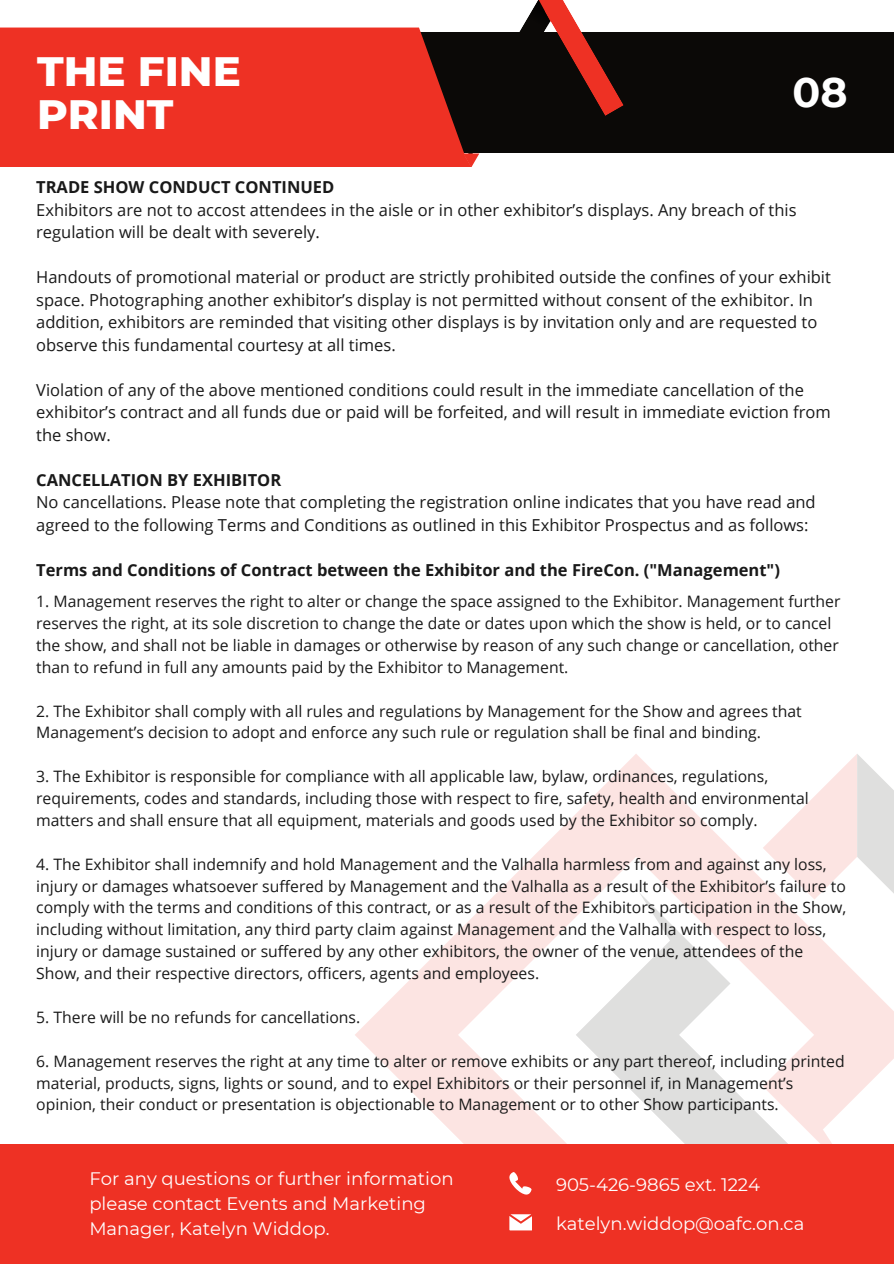
<style>
.page{position:relative;width:894px;height:1264px;background:#fff}
.page>*{position:absolute;margin:0;border:0;box-sizing:border-box;transform-origin:0 0}
.t1{font:800 41.85px/43.8px "Montserrat";color:#fff}
.t2{font:700 41.1px "Montserrat";color:#fff}
.t3{font:18px/24.8px "Montserrat";color:#fff}
.t4{font:16.5px/22.5px "Open Sans";color:#191919}
.t5{font:700 16.5px "Open Sans";color:#191919}
.t6{font:15.75px/21.9px "Open Sans";color:#191919}
</style>
<div class="page">
<div style="left:395px;top:33px;width:498px;height:120px;background:#0b0907"></div>
<svg style="left:0;top:0;width:623px;height:167px"></svg>
<div style="left:0;top:28px;width:465px;height:127px;background:#ee3124"></div>
<svg style="left:355px;top:815px;width:220px;height:329px"></svg>
<svg style="left:575px;top:754px;width:318px;height:390px"></svg>
<div style="left:0;top:1144px;width:893px;height:119px;background:#ee3124"></div>
<svg style="left:509px;top:1214px;width:22px;height:15px"></svg>
<svg style="left:509px;top:1172px;width:22px;height:22px"></svg>
<h1 class="t1" style="left:37px;top:49px;width:205px">THE FINE<br>PRINT</h1>
<p class="t2" style="left:792px;top:67px;width:57px">08</p>
<p class="t5" style="left:36px;top:175px;width:299px">TRADE SHOW CONDUCT CONTINUED</p>
<p class="t4" style="left:36px;top:198px;width:761px">Exhibitors are not to accost attendees in the aisle or in other exhibitor’s displays. Any breach of this regulation will be dealt with severely.</p>
<p class="t4" style="left:36px;top:265px;width:796px">Handouts of promotional material or product are strictly prohibited outside the confines of your exhibit space. Photographing another exhibitor’s display is not permitted without consent of the exhibitor. In addition, exhibitors are reminded that visiting other displays is by invitation only and are requested to observe this fundamental courtesy at all times.</p>
<p class="t4" style="left:36px;top:378px;width:795px">Violation of any of the above mentioned conditions could result in the immediate cancellation of the exhibitor’s contract and all funds due or paid will be forfeited, and will result in immediate eviction from the show.</p>
<p class="t5" style="left:36px;top:468px;width:246px">CANCELLATION BY EXHIBITOR</p>
<p class="t4" style="left:36px;top:490px;width:780px">No cancellations. Please note that completing the registration online indicates that you have read and agreed to the following Terms and Conditions as outlined in this Exhibitor Prospectus and as follows:</p>
<p class="t5" style="left:36px;top:558px;width:745px">Terms and Conditions of Contract between the Exhibitor and the FireCon. ("Management")</p>
<p class="t6" style="left:36px;top:590px;width:805px">1. Management reserves the right to alter or change the space assigned to the Exhibitor. Management further reserves the right, at its sole discretion to change the date or dates upon which the show is held, or to cancel the show, and shall not be liable in damages or otherwise by reason of any such change or cancellation, other than to refund in full any amounts paid by the Exhibitor to Management.</p>
<p class="t6" style="left:36px;top:699px;width:766px">2. The Exhibitor shall comply with all rules and regulations by Management for the Show and agrees that<br>Management’s decision to adopt and enforce any such rule or regulation shall be final and binding.</p>
<p class="t6" style="left:36px;top:765px;width:774px">3. The Exhibitor is responsible for compliance with all applicable law, bylaw, ordinances, regulations, requirements, codes and standards, including those with respect to fire, safety, health and environmental matters and shall ensure that all equipment, materials and goods used by the Exhibitor so comply.</p>
<p class="t6" style="left:36px;top:852px;width:811px">4. The Exhibitor shall indemnify and hold Management and the Valhalla harmless from and against any loss, injury or damages whatsoever suffered by Management and the Valhalla as a result of the Exhibitor’s failure to comply with the terms and conditions of this contract, or as a result of the Exhibitors participation in the Show, including without limitation, any third party claim against Management and the Valhalla with respect to loss, injury or damage sustained or suffered by any other exhibitors, the owner of the venue, attendees of the Show, and their respective directors, officers, agents and employees.</p>
<p class="t6" style="left:36px;top:1005px;width:325px">5. There will be no refunds for cancellations.</p>
<p class="t6" style="left:36px;top:1049px;width:809px">6. Management reserves the right at any time to alter or remove exhibits or any part thereof, including printed material, products, signs, lights or sound, and to expel Exhibitors or their personnel if, in Management’s opinion, their conduct or presentation is objectionable to Management or to other Show participants.</p>
<p class="t3" style="left:89px;top:1166px;width:366px">For any questions or further information please contact Events and Marketing<br>Manager, Katelyn Widdop.</p>
<h3 class="t3" style="left:556px;top:1172px;width:205px">905-426-9865 ext. 1224</h3>
<p class="t3" style="left:556px;top:1211px;width:250px">katelyn.widdop@oafc.on.ca</p>
</div>
